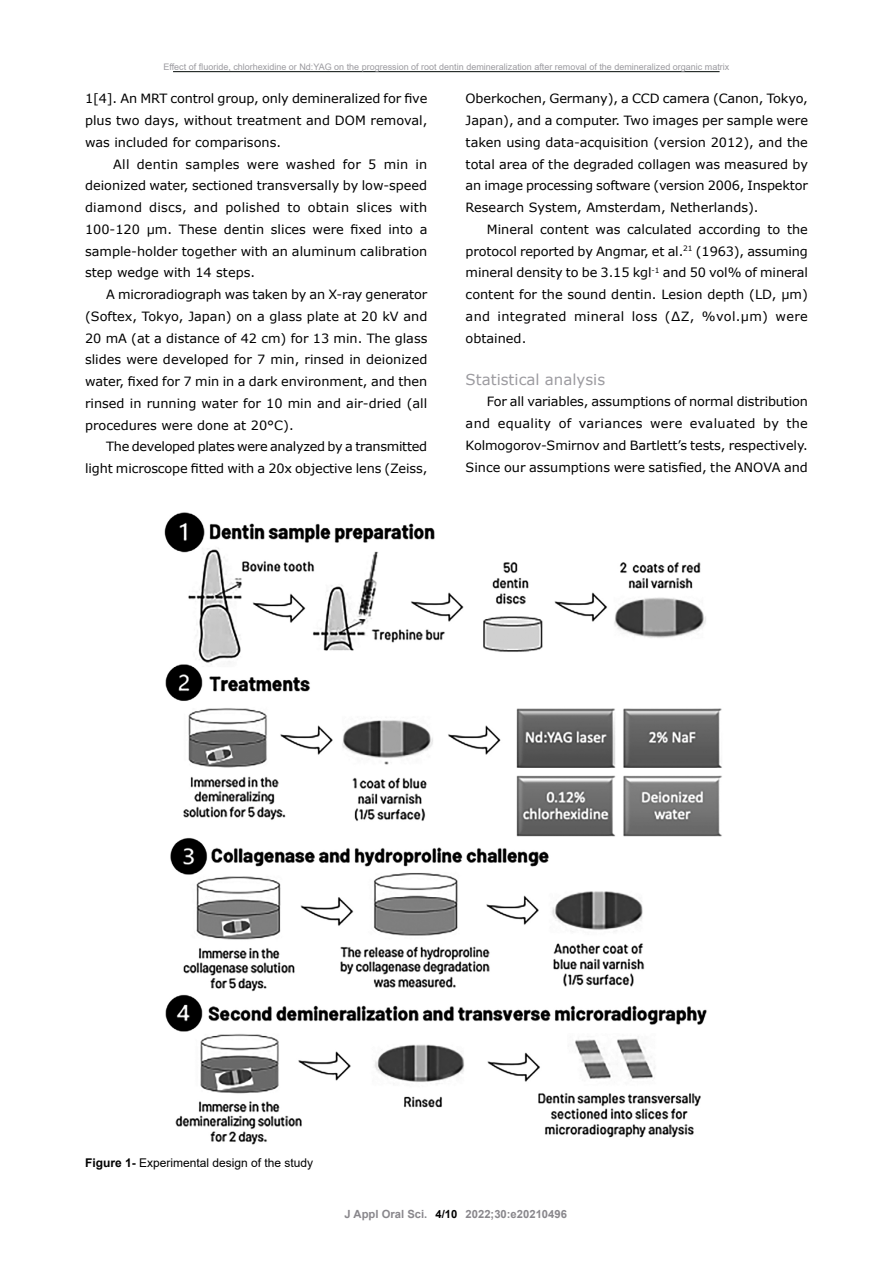
<style>
.page{position:relative;width:893px;height:1263px;background:#fff}
.page>*{position:absolute;margin:0;border:0;box-sizing:border-box;transform-origin:0 0}
.t1{font:15px "Verdana";color:#9c9ba0}
.t2{font:12.75px/21.8px "Verdana";color:#000;text-align:justify}
.t3{font:12.75px/21.8px "Verdana";letter-spacing:-.025em;color:#000;text-align:right}
.t4{font:12px "Arial";color:#000}
.t5{font:700 11.25px "Arial";color:#89878c}
.t6{font:9px "Arial";color:#9c9ba0}
.s1{font-weight:700}
.s2{color:#000}
</style>
<div class="page">
<hr style="left:173px;top:71px;width:547px;height:1px;background:#000805">
<img style="left:164px;top:512px;width:558px;height:633px">
<p class="t6" style="left:163px;top:60px;width:567px">Effect of fluoride, chlorhexidine or Nd:YAG on the progression of root dentin demineralization after removal of the demineralized organic matrix</p>
<p class="t2" style="left:85px;top:88px;width:344px">1[4]. An MRT control group, only demineralized for five plus two days, without treatment and DOM removal, was included for comparisons.</p>
<p class="t2" style="left:85px;top:153px;width:344px;text-indent:28px">All dentin samples were washed for 5 min in deionized water, sectioned transversally by low-speed diamond discs, and polished to obtain slices with 100-120 µm. These dentin slices were fixed into a sample-holder together with an aluminum calibration step wedge with 14 steps.</p>
<p class="t2" style="left:85px;top:283px;width:344px;text-indent:21px">A microradiograph was taken by an X-ray generator (Softex, Tokyo, Japan) on a glass plate at 20 kV and 20 mA (at a distance of 42 cm) for 13 min. The glass slides were developed for 7 min, rinsed in deionized water, fixed for 7 min in a dark environment, and then rinsed in running water for 10 min and air-dried (all procedures were done at 20°C).</p>
<p class="t3" style="left:85px;top:436px;width:344px">The developed plates were analyzed by a transmitted light microscope fitted with a 20x objective lens (Zeiss,</p>
<p class="t2" style="left:466px;top:88px;width:344px">Oberkochen, Germany), a CCD camera (Canon, Tokyo, Japan), and a computer. Two images per sample were taken using data-acquisition (version 2012), and the total area of the degraded collagen was measured by an image processing software (version 2006, Inspektor Research System, Amsterdam, Netherlands).</p>
<p class="t2" style="left:466px;top:218px;width:344px;text-indent:21px">Mineral content was calculated according to the protocol reported by Angmar, et al.<sup>21</sup> (1963), assuming mineral density to be 3.15 kgl<sup>-1</sup> and 50 vol% of mineral content for the sound dentin. Lesion depth (LD, µm) and integrated mineral loss (∆Z, %vol.µm) were obtained.</p>
<p class="t1" style="left:466px;top:369px;width:141px">Statistical analysis</p>
<p class="t2" style="left:466px;top:391px;width:344px;text-indent:21px">For all variables, assumptions of normal distribution and equality of variances were evaluated by the Kolmogorov-Smirnov and Bartlett’s tests, respectively.<br>Since our assumptions were satisfied, the ANOVA and</p>
<p class="t4" style="left:85px;top:1155px;width:230px"><span class="s1">Figure 1-</span> Experimental design of the study</p>
<p class="t5" style="left:345px;top:1206px;width:224px">J Appl Oral Sci. <span class="s2">4/10</span> 2022;30:e20210496</p>
</div>
